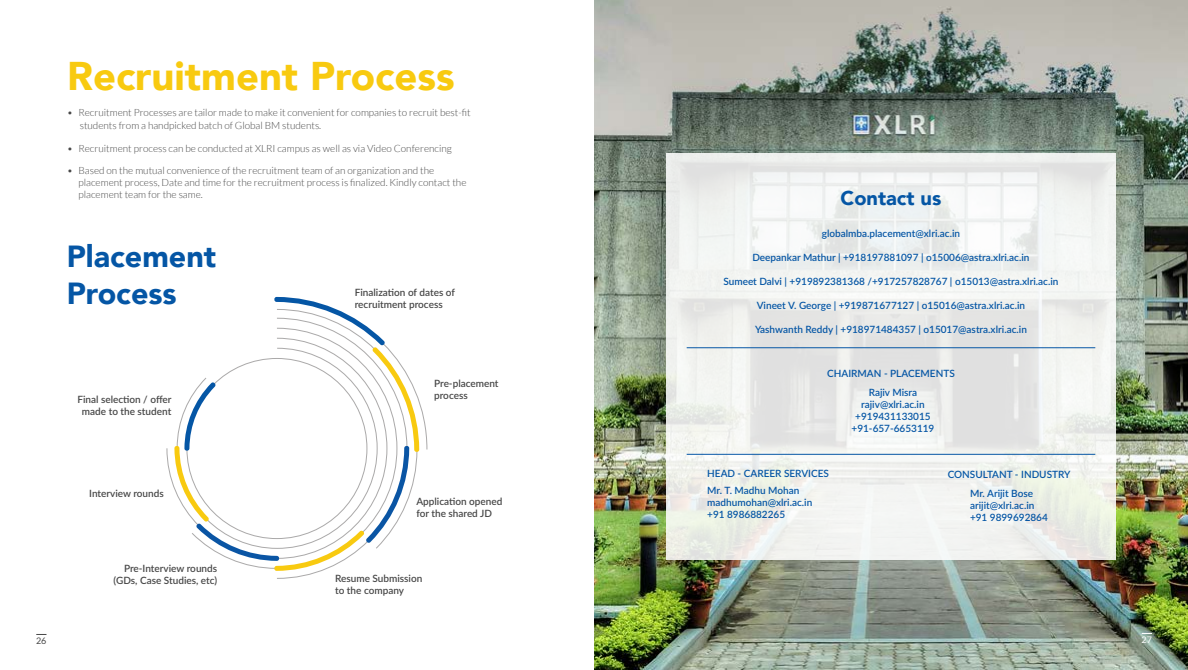
<style>
.page{position:relative;width:1188px;height:670px;background:#fff}
.page>*{position:absolute;margin:0;border:0;box-sizing:border-box;transform-origin:0 0}
.t1{font:900 40px "Avenir";color:#f8ca10}
.t2{font:900 30.5px/36.6px "Avenir";color:#0556a5}
.t3{font:900 20px "Avenir";color:#0556a5}
.t4{font:600 10px/12px "Lato";color:#0556a5}
.t5{font:300 10px/12px "Lato";color:#474747}
.t6{font:600 10px/12px "Lato";color:#474747}
.t7{font:9px "Lato";color:#474747}
.t8{font:9px "Lato";color:#fff}
</style>
<div class="page">
<img style="left:594px;top:0;width:594px;height:670px">
<svg style="left:666px;top:153px;width:450px;height:407px;fill:#eff0ed"></svg>
<hr style="left:687px;top:347px;width:408px;height:1px;background:#0556a5">
<hr style="left:687px;top:454px;width:408px;height:1px;background:#0556a5">
<svg style="left:174px;top:297px;width:245px;height:274px"></svg>
<h1 class="t1" style="left:67px;top:41px;width:389px">Recruitment Process</h1>
<p class="t5" style="left:67px;top:106px;width:405px">• Recruitment Processes are tailor made to make it convenient for companies to recruit best-fit</p>
<p class="t5" style="left:80px;top:119px;width:243px">students from a handpicked batch of Global BM students.</p>
<p class="t5" style="left:67px;top:142px;width:386px">• Recruitment process can be conducted at XLRI campus as well as via Video Conferencing</p>
<p class="t5" style="left:79px;top:165px;width:390px;text-indent:-11px">• Based on the mutual convenience of the recruitment team of an organization and the placement process, Date and time for the recruitment process is finalized. Kindly contact the placement team for the same.</p>
<h2 class="t2" style="left:67px;top:237px;width:151px">Placement<br>Process</h2>
<p class="t6" style="left:77px;top:392px;width:96px;text-align:center">Final selection / offer made to the student</p>
<p class="t6" style="left:355px;top:285px;width:102px">Finalization of dates of recruitment process</p>
<p class="t6" style="left:434px;top:376px;width:66px">Pre-placement process</p>
<p class="t7" style="left:36px;top:635px;width:12px">26</p>
<p class="t6" style="left:89px;top:486px;width:76px">Interview rounds</p>
<p class="t6" style="left:114px;top:562px;width:105px;text-align:right">Pre-Interview rounds (GDs, Case Studies, etc)</p>
<p class="t6" style="left:416px;top:494px;width:88px">Application opened for the shared JD</p>
<p class="t6" style="left:335px;top:572px;width:89px">Resume Submission to the company</p>
<h3 class="t3" style="left:841px;top:181px;width:102px">Contact us</h3>
<p class="t4" style="left:822px;top:227px;width:140px">globalmba.placement@xlri.ac.in</p>
<p class="t4" style="left:752px;top:251px;width:279px">Deepankar Mathur | +918197881097 | o15006@astra.xlri.ac.in</p>
<p class="t4" style="left:723px;top:275px;width:337px">Sumeet Dalvi | +919892381368 /+917257828767 | o15013@astra.xlri.ac.in</p>
<p class="t4" style="left:757px;top:299px;width:270px">Vineet V. George | +919871677127 | o15016@astra.xlri.ac.in</p>
<p class="t4" style="left:755px;top:323px;width:273px">Yashwanth Reddy | +918971484357 | o15017@astra.xlri.ac.in</p>
<p class="t4" style="left:827px;top:366px;width:129px">CHAIRMAN - PLACEMENTS</p>
<p class="t4" style="left:707px;top:467px;width:123px">HEAD - CAREER SERVICES</p>
<p class="t4" style="left:707px;top:484px;width:107px">Mr. T. Madhu Mohan madhumohan@xlri.ac.in +91 8986882265</p>
<p class="t4" style="left:852px;top:386px;width:84px;text-align:center">Rajiv Misra rajiv@xlri.ac.in +919431133015 +91-657-6653119</p>
<p class="t4" style="left:948px;top:467px;width:124px">CONSULTANT - INDUSTRY</p>
<p class="t4" style="left:970px;top:487px;width:79px">Mr. Arijit Bose arijit@xlri.ac.in +91 9899692864</p>
<p class="t8" style="left:1142px;top:634px;width:12px">27</p>
</div>
